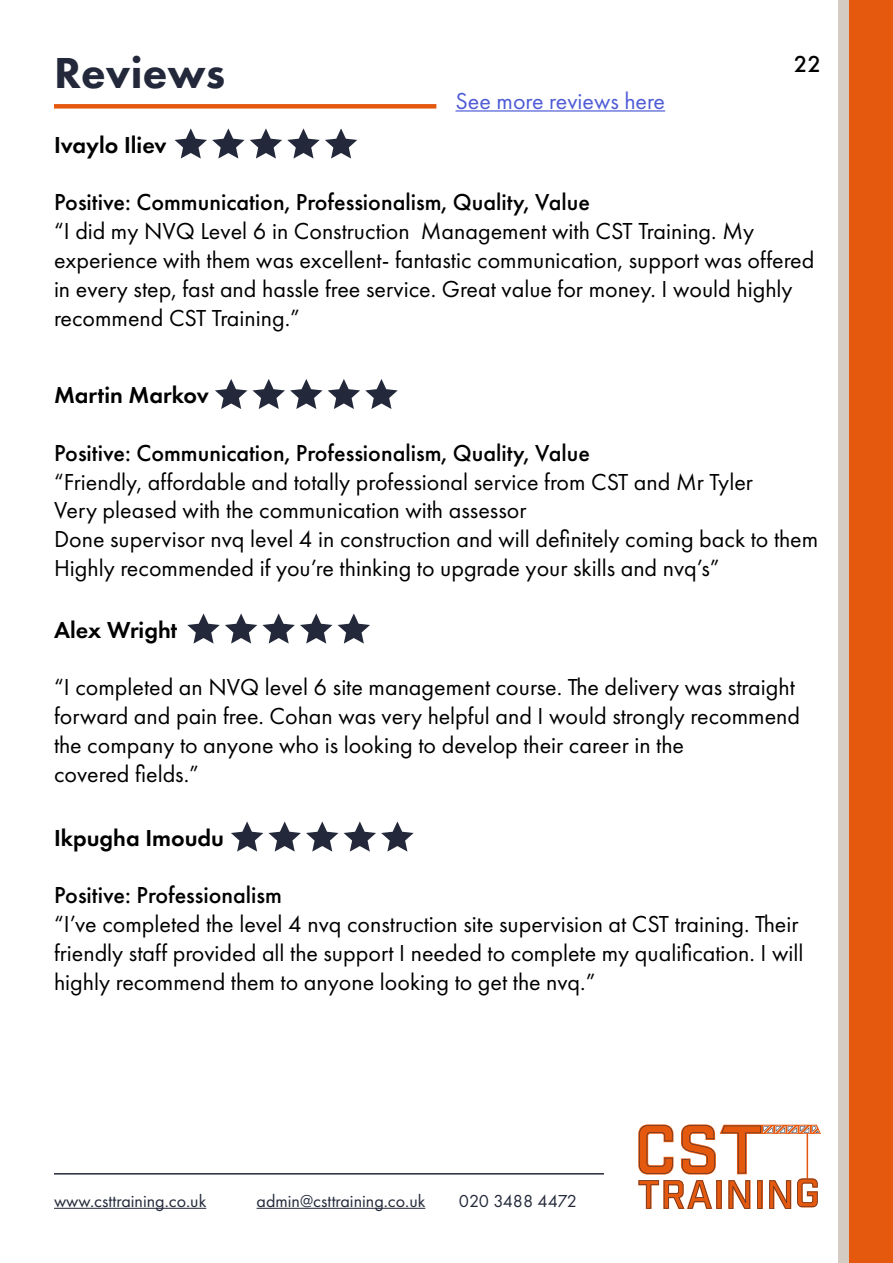
<style>
.page{position:relative;width:893px;height:1263px;background:#fff}
.page>*{position:absolute;margin:0;border:0;box-sizing:border-box;transform-origin:0 0}
.t1{font:800 45px "Futura PT";color:#23293a}
.t2{font:24px/28.8px "Futura PT";color:#000}
.t3{font:500 24px "Futura PT";color:#000}
.t4{font:600 24px "Futura PT";color:#000}
.t5{font:24px "Futura PT";color:#4f5cd6}
.t6{font:18px "Futura PT";color:#23293a}
</style>
<div class="page">
<div style="left:839px;top:0;width:54px;height:1263px;background:#d4ccc3"></div>
<div style="left:849px;top:0;width:44px;height:1263px;background:#e5590f"></div>
<svg style="left:638px;top:1124px;width:183px;height:85px"></svg>
<hr style="left:54px;top:1208px;width:152px;height:1px;background:#23293a">
<hr style="left:257px;top:1208px;width:168px;height:1px;background:#23293a">
<hr style="left:54px;top:1173px;width:550px;height:1px;background:#23293a">
<div style="left:54px;top:104px;width:382px;height:5px;background:#e5590f"></div>
<svg style="left:175px;top:128px;width:182px;height:31px"></svg>
<svg style="left:215px;top:379px;width:32px;height:30px"></svg>
<svg style="left:253px;top:379px;width:145px;height:30px"></svg>
<svg style="left:187px;top:613px;width:145px;height:31px"></svg>
<svg style="left:338px;top:613px;width:32px;height:31px"></svg>
<svg style="left:231px;top:821px;width:107px;height:31px"></svg>
<svg style="left:344px;top:821px;width:70px;height:31px"></svg>
<hr style="left:455px;top:110px;width:210px;height:2px;background:#4f5cd6">
<h1 class="t1" style="left:54px;top:45px;width:173px">Reviews</h1>
<p class="t5" style="left:455px;top:86px;width:211px">See more reviews here</p>
<p class="t3" style="left:794px;top:50px;width:29px">22</p>
<p class="t4" style="left:54px;top:130px;width:114px">Ivaylo Iliev</p>
<p class="t3" style="left:54px;top:188px;width:537px">Positive: Communication, Professionalism, Quality, Value</p>
<p class="t2" style="left:54px;top:217px;width:762px">“I did my NVQ Level 6 in Construction Management with CST Training. My experience with them was excellent- fantastic communication, support was offered in every step, fast and hassle free service. Great value for money. I would highly recommend CST Training.”</p>
<p class="t4" style="left:54px;top:380px;width:156px">Martin Markov</p>
<p class="t3" style="left:54px;top:438px;width:537px">Positive: Communication, Professionalism, Quality, Value</p>
<p class="t2" style="left:54px;top:467px;width:766px">“Friendly, affordable and totally professional service from CST and Mr Tyler<br>Very pleased with the communication with assessor<br>Done supervisor nvq level 4 in construction and will definitely coming back to them Highly recommended if you’re thinking to upgrade your skills and nvq’s”</p>
<p class="t4" style="left:54px;top:615px;width:125px">Alex Wright</p>
<p class="t2" style="left:54px;top:673px;width:748px">“I completed an NVQ level 6 site management course. The delivery was straight forward and pain free. Cohan was very helpful and I would strongly recommend the company to anyone who is looking to develop their career in the<br>covered fields.”</p>
<p class="t4" style="left:54px;top:823px;width:172px">Ikpugha Imoudu</p>
<p class="t3" style="left:54px;top:881px;width:230px">Positive: Professionalism</p>
<p class="t2" style="left:54px;top:910px;width:751px">“I’ve completed the level 4 nvq construction site supervision at CST training. Their friendly staff provided all the support I needed to complete my qualification. I will highly recommend them to anyone looking to get the nvq.”</p>
<p class="t6" style="left:54px;top:1190px;width:154px">www.csttraining.co.uk</p>
<p class="t6" style="left:257px;top:1190px;width:170px">admin@csttraining.co.uk</p>
<p class="t6" style="left:459px;top:1190px;width:120px">020 3488 4472</p>
</div>
